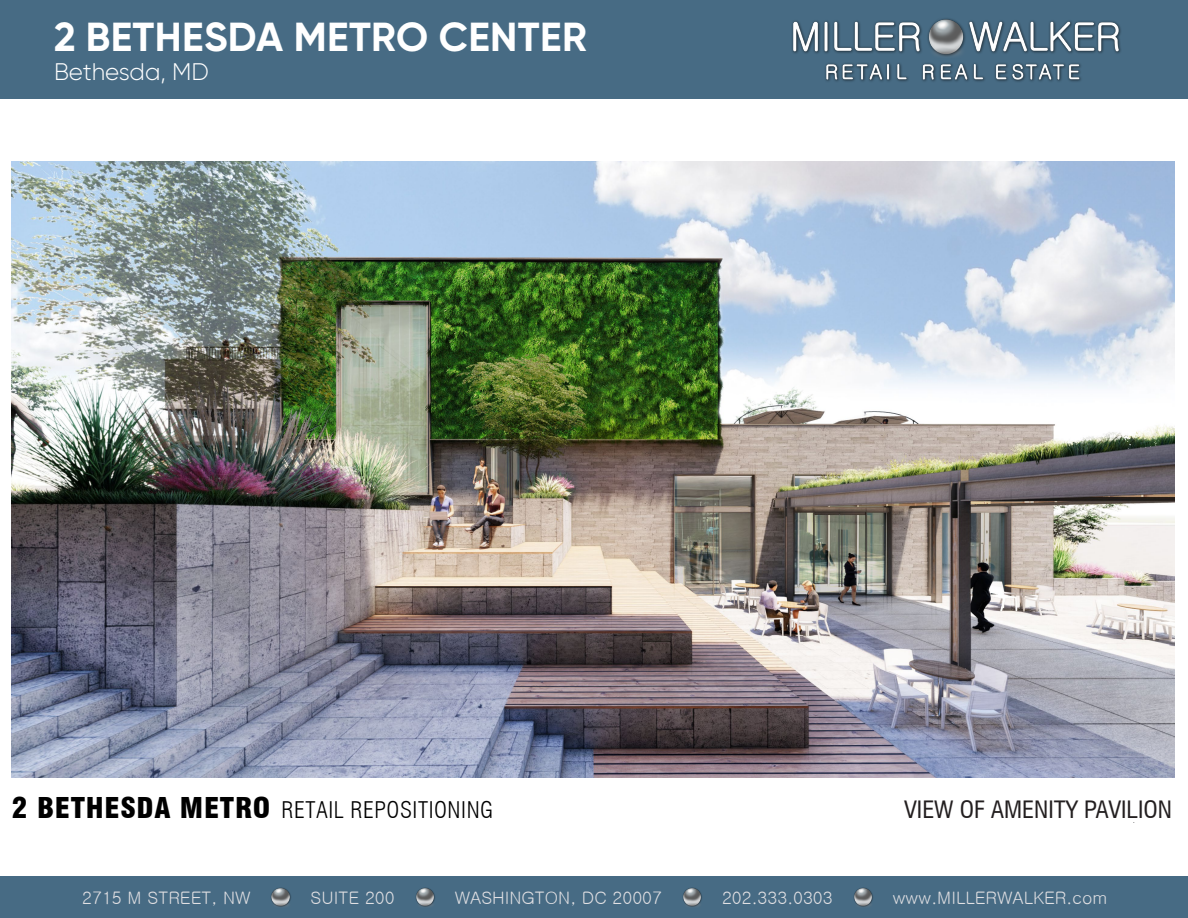
<style>
.page{position:relative;width:1188px;height:918px;background:#fff}
.page>*{position:absolute;margin:0;border:0;box-sizing:border-box;transform-origin:0 0}
.t1{font:700 40.5px "Gilroy";letter-spacing:.01em;color:#fff}
.t2{font:300 24px "Gilroy";color:#fff}
.t3{font:condensed 23.4px "Swiss 721 BT";color:#231f20;scale:1.05 1}
.t4{font:300 condensed 22.35px "Swiss 721 BT";letter-spacing:.025em;color:#000;scale:1.05 1}
.t5{font:17.25px "Gulim";color:#e1e0e3}
.s1{font-weight:900;font-size:28.05px}
</style>
<div class="page">
<div style="left:0;top:877px;width:1188px;height:41px;background:#476b84"></div>
<img style="left:271px;top:887px;width:20px;height:20px">
<img style="left:416px;top:887px;width:19px;height:20px">
<img style="left:683px;top:887px;width:19px;height:20px">
<img style="left:854px;top:887px;width:19px;height:20px">
<div style="left:0;top:0;width:1188px;height:98px;background:#476b84"></div>
<img style="left:792px;top:18px;width:329px;height:64px">
<img style="left:12px;top:162px;width:1162px;height:616px">
<h1 class="t1" style="left:54px;top:12px;width:534px">2 BETHESDA METRO CENTER</h1>
<h2 class="t2" style="left:54px;top:57px;width:157px">Bethesda, MD</h2>
<p class="t4" style="left:12px;top:797px;width:460px"><span class="s1">2 BETHESDA METRO</span> RETAIL REPOSITIONING</p>
<p class="t3" style="left:904px;top:795px;width:257px">VIEW OF AMENITY PAVILION</p>
<p class="t5" style="left:82px;top:889px;width:170px">2715 M STREET, NW</p>
<p class="t5" style="left:311px;top:889px;width:86px">SUITE 200</p>
<p class="t5" style="left:455px;top:889px;width:209px">WASHINGTON, DC 20007</p>
<p class="t5" style="left:722px;top:889px;width:112px">202.333.0303</p>
<p class="t5" style="left:893px;top:889px;width:216px">www.MILLERWALKER.com</p>
</div>
